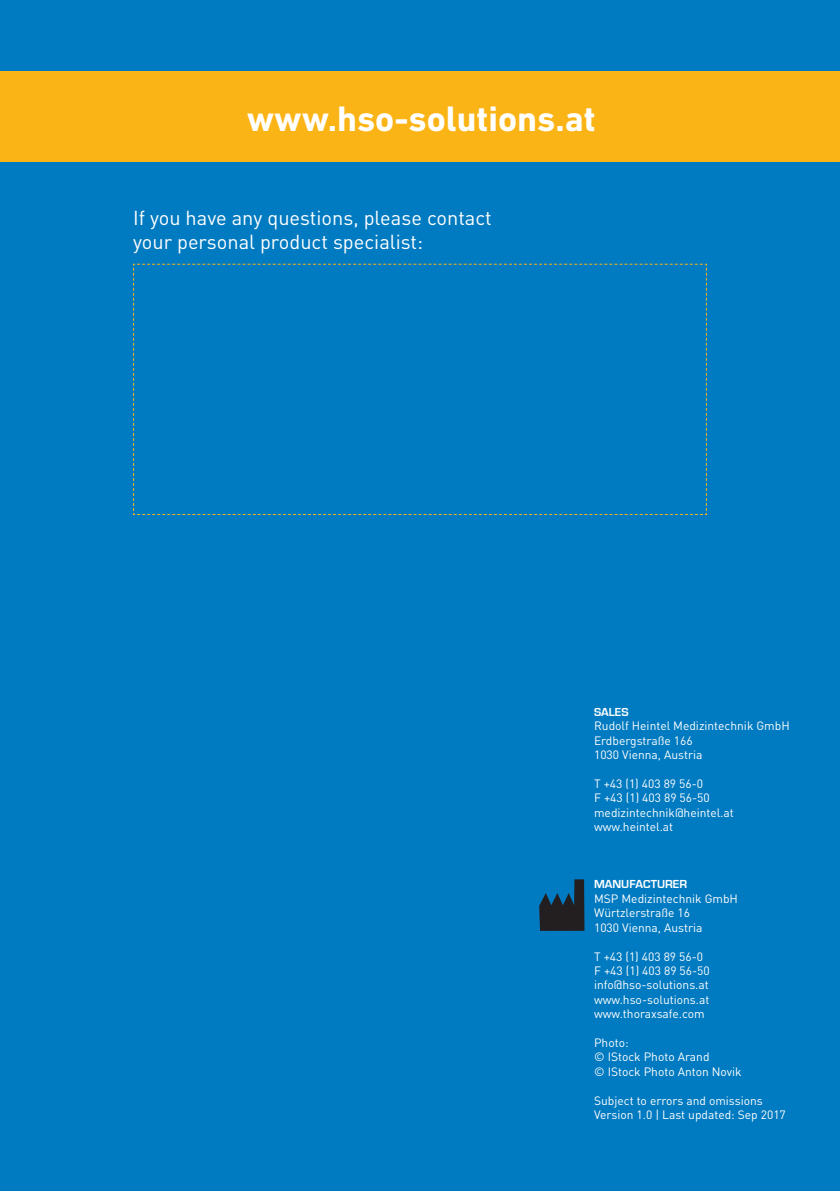
<style>
.page{position:relative;width:840px;height:1191px;background:#fff}
.page>*{position:absolute;margin:0;border:0;box-sizing:border-box;transform-origin:0 0}
.t1{font:700 36px "DIN Next LT Pro";color:#fff}
.t2{font:20px/24px "DINOT";color:#fff}
.t3{font:12px/14.4px "DINOT";color:#fff}
.t4{font:700 12px "Eurostile";color:#fff}
</style>
<div class="page">
<div style="left:0;top:0;width:839px;height:1191px;background:#007ac0"></div>
<div style="left:0;top:71px;width:839px;height:90px;background:#fbb416"></div>
<svg style="left:539px;top:879px;width:45px;height:52px"></svg>
<svg style="left:133px;top:263px;width:574px;height:252px"></svg>
<h1 class="t1" style="left:246px;top:97px;width:350px">www.hso-solutions.at</h1>
<h2 class="t2" style="left:133px;top:205px;width:360px">If you have any questions, please contact your personal product specialist:</h2>
<p class="t4" style="left:593px;top:705px;width:36px">SALES</p>
<p class="t3" style="left:593px;top:718px;width:197px">Rudolf Heintel Medizintechnik GmbH<br>Erdbergstraße 166<br>1030 Vienna, Austria</p>
<p class="t3" style="left:593px;top:776px;width:141px">T +43 (1) 403 89 56-0<br>F +43 (1) 403 89 56-50 medizintechnik@heintel.at www.heintel.at</p>
<p class="t4" style="left:593px;top:878px;width:94px">MANUFACTURER</p>
<p class="t3" style="left:593px;top:891px;width:145px">MSP Medizintechnik GmbH<br>Würtzlerstraße 16<br>1030 Vienna, Austria</p>
<p class="t3" style="left:593px;top:948px;width:117px">T +43 (1) 403 89 56-0<br>F +43 (1) 403 89 56-50 info@hso-solutions.at www.hso-solutions.at www.thoraxsafe.com</p>
<p class="t3" style="left:593px;top:1035px;width:149px">Photo:<br>© IStock Photo Arand<br>© IStock Photo Anton Novik</p>
<p class="t3" style="left:593px;top:1092px;width:193px">Subject to errors and omissions<br>Version 1.0 | Last updated: Sep 2017</p>
</div>
